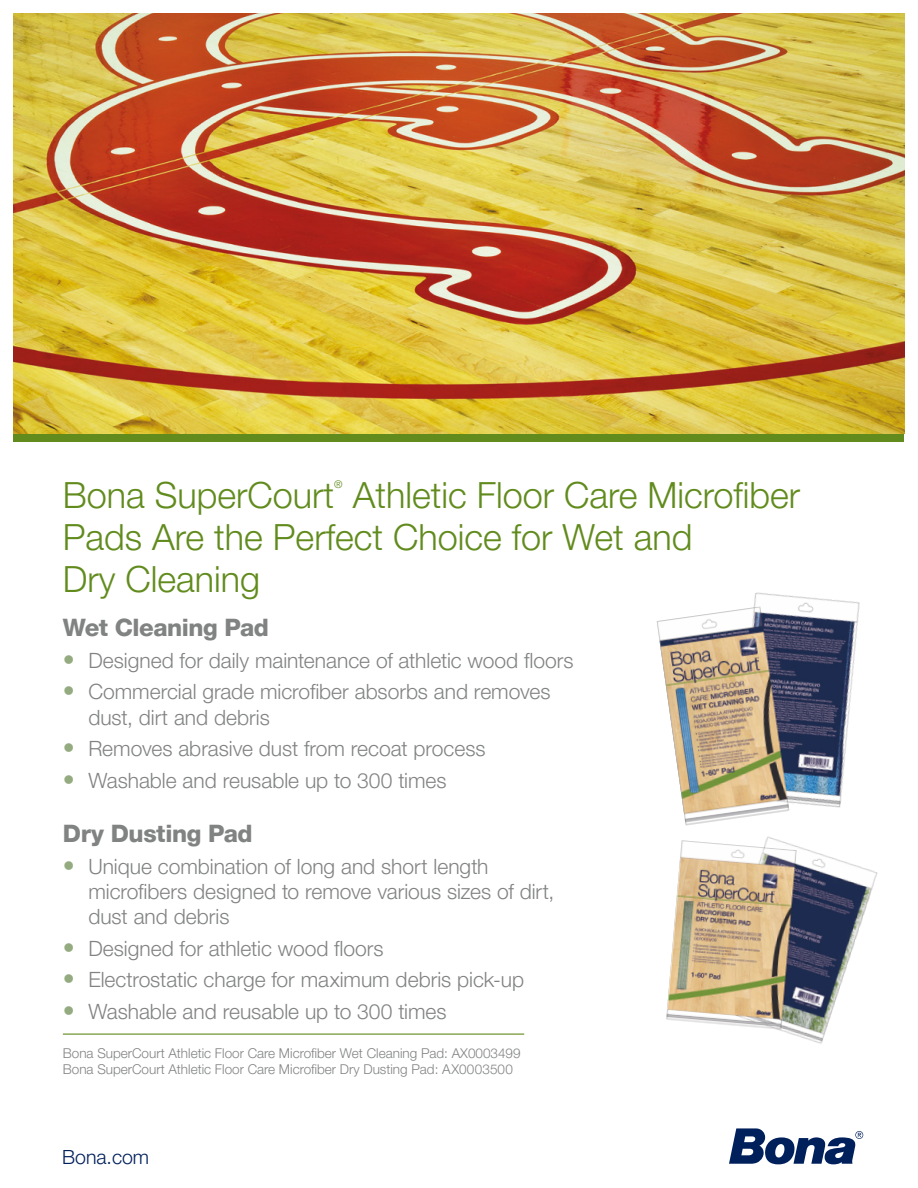
<style>
.page{position:relative;width:918px;height:1188px;background:#fff}
.page>*{position:absolute;margin:0;border:0;box-sizing:border-box;transform-origin:0 0}
.t1{font:300 36px/42px "Helvetica Neue LT Pro";color:#618b1d}
.t2{font:800 24px "Helvetica Neue LT Pro";letter-spacing:-.02em;color:#818383}
.t3{font:300 21px/25.2px "Helvetica Neue LT Pro";color:#818383}
.t4{font:300 19.5px "Helvetica Neue LT Pro";color:#00205c}
.t5{font:300 13.5px/16.2px "Helvetica Neue LT Pro";color:#818383}
.t6{font:300 10.5px "Helvetica Neue LT Pro";color:#618b1d}
.s1{font-weight:800;font-size:24px;color:#94ab80}
</style>
<div class="page">
<svg style="left:729px;top:1128px;width:134px;height:36px"></svg>
<img style="left:656px;top:592px;width:204px;height:230px">
<div style="left:14px;top:433px;width:890px;height:9px;background:#618b1d"></div>
<img style="left:666px;top:822px;width:212px;height:222px">
<img style="left:14px;top:14px;width:890px;height:419px">
<hr style="left:63px;top:1034px;width:461px;height:1px;background:#618b1d">
<h1 class="t1" style="left:63px;top:473px;width:273px">Bona SuperCourt</h1>
<p class="t6" style="left:334px;top:478px;width:10px">®</p>
<h1 class="t1" style="left:63px;top:473px;width:739px;text-indent:290px">Athletic Floor Care Microfiber<br>Pads Are the Perfect Choice for Wet and<br>Dry Cleaning</h1>
<p class="t2" style="left:63px;top:613px;width:208px">Wet Cleaning Pad</p>
<p class="t3" style="left:63px;top:647px;width:512px"><span class="s1">•</span> Designed for daily maintenance of athletic wood floors</p>
<p class="t3" style="left:88px;top:679px;width:464px;text-indent:-26px"><span class="s1">•</span> Commercial grade microfiber absorbs and removes dust, dirt and debris</p>
<p class="t3" style="left:63px;top:736px;width:424px"><span class="s1">•</span> Removes abrasive dust from recoat process</p>
<p class="t3" style="left:63px;top:767px;width:385px"><span class="s1">•</span> Washable and reusable up to 300 times</p>
<p class="t2" style="left:63px;top:819px;width:191px">Dry Dusting Pad</p>
<p class="t3" style="left:88px;top:853px;width:467px;text-indent:-26px"><span class="s1">•</span> Unique combination of long and short length microfibers designed to remove various sizes of dirt, dust and debris</p>
<p class="t3" style="left:63px;top:935px;width:322px"><span class="s1">•</span> Designed for athletic wood floors</p>
<p class="t3" style="left:63px;top:967px;width:463px"><span class="s1">•</span> Electrostatic charge for maximum debris pick-up</p>
<p class="t3" style="left:63px;top:998px;width:385px"><span class="s1">•</span> Washable and reusable up to 300 times</p>
<p class="t5" style="left:63px;top:1044px;width:459px">Bona SuperCourt Athletic Floor Care Microfiber Wet Cleaning Pad: AX0003499<br>Bona SuperCourt Athletic Floor Care Microfiber Dry Dusting Pad: AX0003500</p>
<p class="t4" style="left:62px;top:1146px;width:89px">Bona.com</p>
</div>
